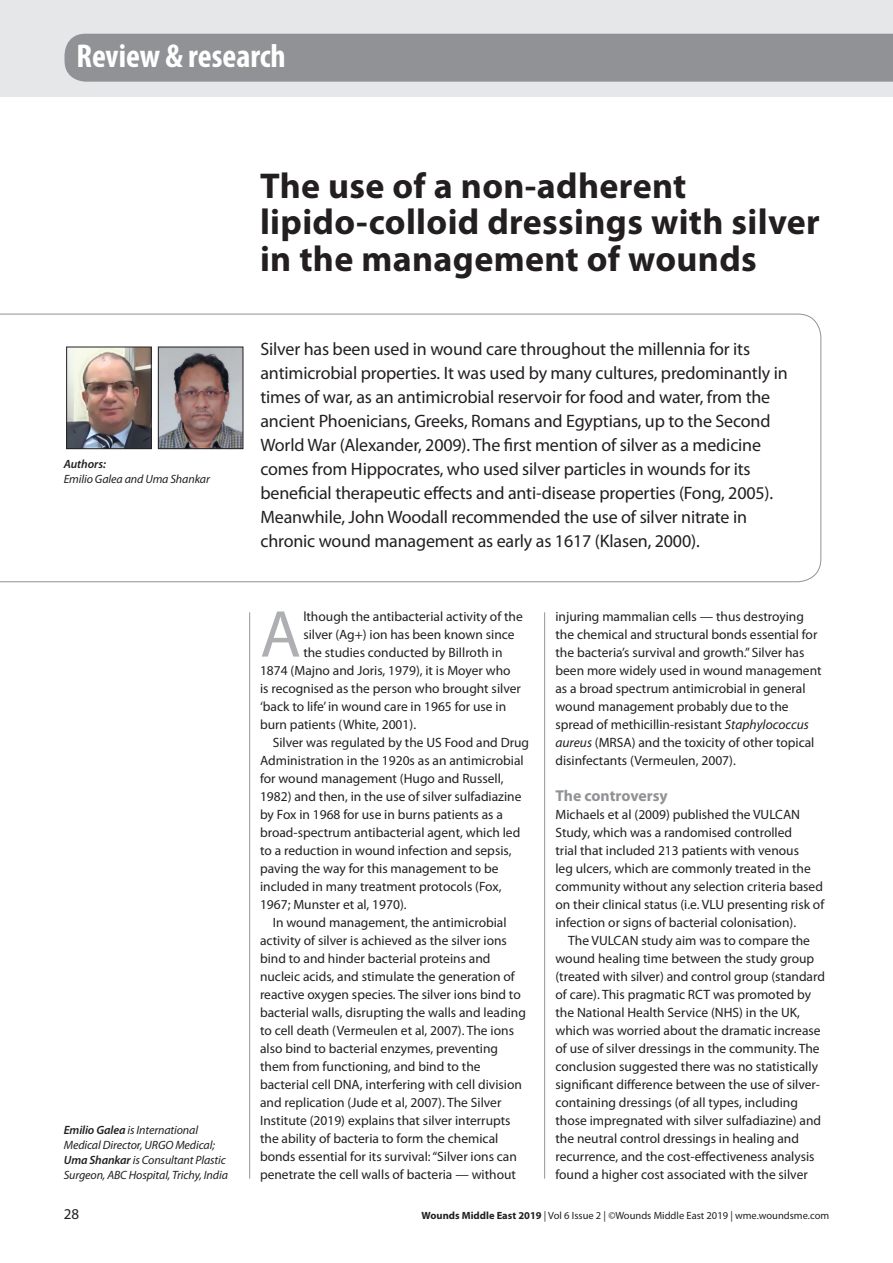
<style>
.page{position:relative;width:893px;height:1263px;background:#fff}
.page>*{position:absolute;margin:0;border:0;box-sizing:border-box;transform-origin:0 0}
.t1{font:66.9px "Myriad Pro";color:#aeafb3}
.t2{font:700 36px/36.6px "Myriad Pro";letter-spacing:.01em;color:#231f20}
.t3{font:700 condensed 33.15px "Myriad Pro";color:#fff}
.t4{font:18px/24px "Myriad Pro";letter-spacing:-.01em;color:#231f20}
.t5{font:700 15.75px "Myriad Pro";letter-spacing:-.005em;color:#919295}
.t6{font:15px "Myriad Pro";color:#231f20}
.t7{font:13.5px/18px "Myriad Pro";color:#231f20}
.t8{font:italic 12px/15px "Myriad Pro";letter-spacing:-.01em;color:#231f20}
.t9{font:italic 600 12px "Myriad Pro";letter-spacing:-.005em;color:#231f20}
.t10{font:10.5px "Myriad Pro";color:#231f20}
.s1{font-weight:600}
.s2{font-style:italic}
.s3{font-weight:700}
</style>
<div class="page">
<svg style="left:0;top:314px;width:821px;height:268px"></svg>
<div style="left:0;top:0;width:893px;height:97px;background:#e6e7e9"></div>
<hr style="left:544px;top:612px;width:1px;height:567px;background:#939598">
<hr style="left:249px;top:612px;width:1px;height:567px;background:#939598">
<div style="left:64px;top:459px;width:175px;height:88px;background:#fff"></div>
<div style="left:65px;top:34px;width:828px;height:48px;background:#919295"></div>
<div style="left:77px;top:42px;width:449px;height:31px;background:#919295"></div>
<img style="left:68px;top:349px;width:81px;height:98px">
<div style="left:66px;top:347px;width:85px;height:102px;border:1px solid #231f20"></div>
<img style="left:160px;top:349px;width:81px;height:98px">
<div style="left:158px;top:347px;width:85px;height:102px;border:1px solid #231f20"></div>
<h3 class="t3" style="left:77px;top:35px;width:211px">Review &amp; research</h3>
<p class="t9" style="left:64px;top:457px;width:44px">Authors:</p>
<p class="t8" style="left:64px;top:471px;width:148px">Emilio Galea and Uma Shankar</p>
<p class="t8" style="left:64px;top:1122px;width:166px"><span class="s1">Emilio Galea</span> is International Medical Director, URGO Medical; <span class="s1">Uma Shankar</span> is Consultant Plastic Surgeon, ABC Hospital, Trichy, India</p>
<h2 class="t2" style="left:260px;top:166px;width:561px">The use of a non-adherent lipido-colloid dressings with silver in the management of wounds</h2>
<p class="t4" style="left:260px;top:337px;width:529px">Silver has been used in wound care throughout the millennia for its antimicrobial properties. It was used by many cultures, predominantly in times of war, as an antimicrobial reservoir for food and water, from the ancient Phoenicians, Greeks, Romans and Egyptians, up to the Second World War (Alexander, 2009). The first mention of silver as a medicine comes from Hippocrates, who used silver particles in wounds for its beneficial therapeutic effects and anti-disease properties (Fong, 2005).<br>Meanwhile, John Woodall recommended the use of silver nitrate in chronic wound management as early as 1617 (Klasen, 2000).</p>
<h1 class="t1" style="left:260px;top:593px;width:42px">A</h1>
<p class="t7" style="left:303px;top:607px;width:221px">lthough the antibacterial activity of the</p>
<p class="t7" style="left:303px;top:625px;width:213px">silver (Ag+) ion has been known since</p>
<p class="t7" style="left:303px;top:643px;width:201px">the studies conducted by Billroth in</p>
<p class="t7" style="left:260px;top:661px;width:252px">1874 (Majno and Joris, 1979), it is Moyer who</p>
<p class="t7" style="left:260px;top:679px;width:262px">is recognised as the person who brought silver</p>
<p class="t7" style="left:260px;top:697px;width:248px">‘back to life’ in wound care in 1965 for use in</p>
<p class="t7" style="left:260px;top:715px;width:158px">burn patients (White, 2001).</p>
<p class="t7" style="left:273px;top:733px;width:258px">Silver was regulated by the US Food and Drug</p>
<p class="t7" style="left:260px;top:751px;width:265px">Administration in the 1920s as an antimicrobial</p>
<p class="t7" style="left:260px;top:769px;width:245px">for wound management (Hugo and Russell,</p>
<p class="t7" style="left:260px;top:787px;width:263px">1982) and then, in the use of silver sulfadiazine</p>
<p class="t7" style="left:260px;top:805px;width:244px">by Fox in 1968 for use in burns patients as a</p>
<p class="t7" style="left:260px;top:823px;width:262px">broad-spectrum antibacterial agent, which led</p>
<p class="t7" style="left:260px;top:841px;width:253px">to a reduction in wound infection and sepsis,</p>
<p class="t7" style="left:260px;top:859px;width:240px">paving the way for this management to be</p>
<p class="t7" style="left:260px;top:877px;width:243px">included in many treatment protocols (Fox,</p>
<p class="t7" style="left:260px;top:895px;width:148px">1967; Munster et al, 1970).</p>
<p class="t7" style="left:273px;top:913px;width:235px">In wound management, the antimicrobial</p>
<p class="t7" style="left:260px;top:931px;width:248px">activity of silver is achieved as the silver ions</p>
<p class="t7" style="left:260px;top:949px;width:232px">bind to and hinder bacterial proteins and</p>
<p class="t7" style="left:260px;top:967px;width:256px">nucleic acids, and stimulate the generation of</p>
<p class="t7" style="left:260px;top:985px;width:262px">reactive oxygen species. The silver ions bind to</p>
<p class="t7" style="left:260px;top:1003px;width:267px">bacterial walls, disrupting the walls and leading</p>
<p class="t7" style="left:260px;top:1021px;width:255px">to cell death (Vermeulen et al, 2007). The ions</p>
<p class="t7" style="left:260px;top:1039px;width:240px">also bind to bacterial enzymes, preventing</p>
<p class="t7" style="left:260px;top:1057px;width:222px">them from functioning, and bind to the</p>
<p class="t7" style="left:260px;top:1075px;width:263px">bacterial cell DNA, interfering with cell division</p>
<p class="t7" style="left:260px;top:1093px;width:243px">and replication (Jude et al, 2007). The Silver</p>
<p class="t7" style="left:260px;top:1111px;width:252px">Institute (2019) explains that silver interrupts</p>
<p class="t7" style="left:260px;top:1129px;width:240px">the ability of bacteria to form the chemical</p>
<p class="t7" style="left:260px;top:1147px;width:258px">bonds essential for its survival: “Silver ions can</p>
<p class="t7" style="left:260px;top:1165px;width:258px">penetrate the cell walls of bacteria — without</p>
<p class="t7" style="left:555px;top:607px;width:268px">injuring mammalian cells — thus destroying the chemical and structural bonds essential for the bacteria’s survival and growth.” Silver has been more widely used in wound management as a broad spectrum antimicrobial in general wound management probably due to the spread of methicillin-resistant <span class="s2">Staphylococcus aureus</span> (MRSA) and the toxicity of other topical disinfectants (Vermeulen, 2007).</p>
<p class="t5" style="left:555px;top:785px;width:114px">The controversy</p>
<p class="t7" style="left:555px;top:805px;width:270px">Michaels et al (2009) published the VULCAN Study, which was a randomised controlled<br>trial that included 213 patients with venous<br>leg ulcers, which are commonly treated in the community without any selection criteria based on their clinical status (i.e. VLU presenting risk of infection or signs of bacterial colonisation).</p>
<p class="t7" style="left:555px;top:931px;width:271px;text-indent:13px">The VULCAN study aim was to compare the wound healing time between the study group (treated with silver) and control group (standard of care). This pragmatic RCT was promoted by the National Health Service (NHS) in the UK, which was worried about the dramatic increase of use of silver dressings in the community. The conclusion suggested there was no statistically significant difference between the use of silver&shy;containing dressings (of all types, including those impregnated with silver sulfadiazine) and the neutral control dressings in healing and recurrence, and the cost-effectiveness analysis found a higher cost associated with the silver</p>
<p class="t6" style="left:64px;top:1204px;width:17px">28</p>
<p class="t10" style="left:422px;top:1208px;width:409px"><span class="s3">Wounds Middle East 2019</span> | Vol 6 Issue 2 | ©Wounds Middle East 2019 | wme.woundsme.com</p>
</div>
